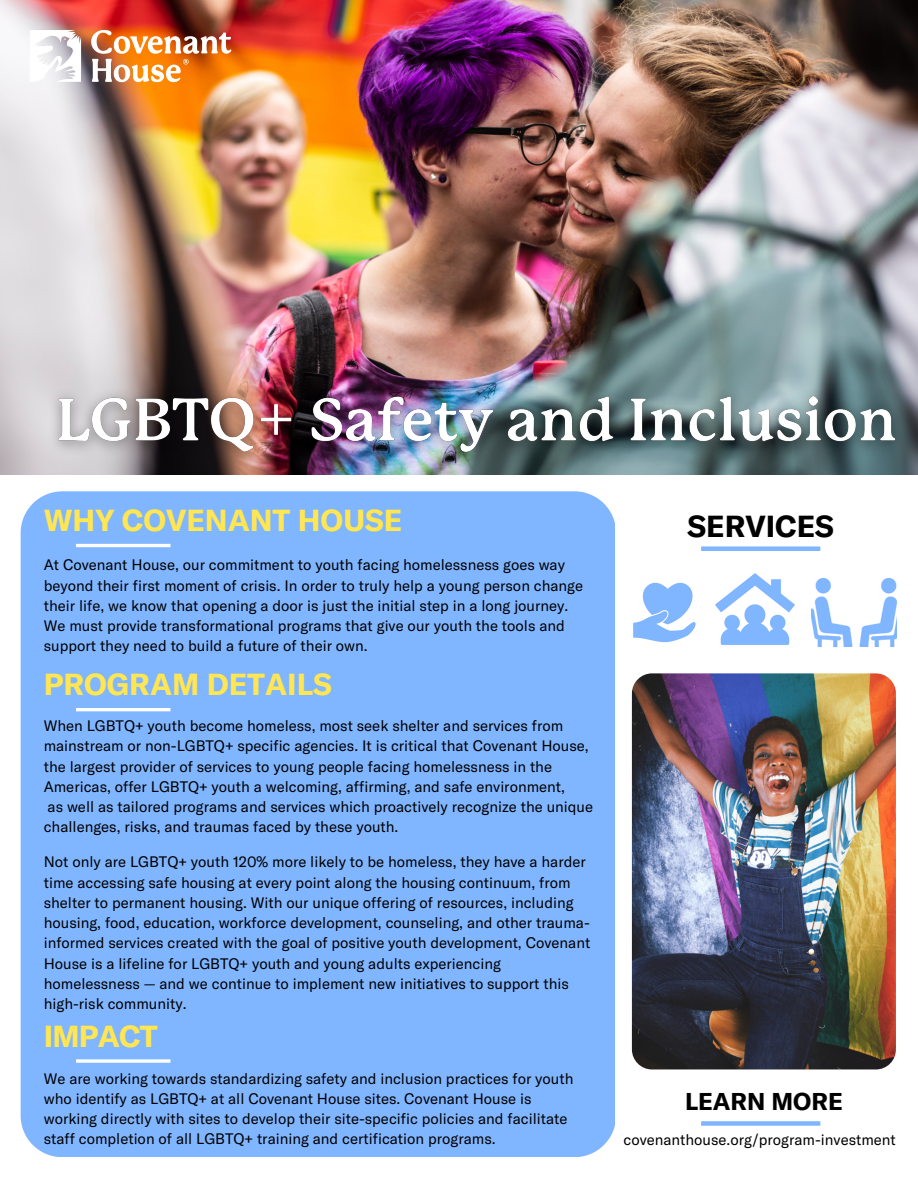
<style>
.page{position:relative;width:918px;height:1188px;background:#fff}
.page>*{position:absolute;margin:0;border:0;box-sizing:border-box;transform-origin:0 0}
.t1{font:700 30px "GT America";color:#ffe652}
.t2{font:700 30px "GT America";color:#000}
.t3{font:700 24px "GT America";color:#000}
.t4{font:15px/20.2px "GT America";color:#000}
</style>
<div class="page">
<img style="left:0;top:0;width:918px;height:475px">
<div style="left:21px;top:491px;width:594px;height:666px;background:#80b5ff"></div>
<img style="left:633px;top:582px;width:63px;height:61px">
<img style="left:812px;top:579px;width:84px;height:67px">
<img style="left:715px;top:573px;width:80px;height:72px">
<div style="left:701px;top:546px;width:119px;height:5px;background:#80b5ff"></div>
<img style="left:632px;top:673px;width:264px;height:396px;border-radius:20px">
<div style="left:701px;top:1121px;width:119px;height:5px;background:#80b5ff"></div>
<img style="left:36px;top:377px;width:880px;height:98px">
<hr style="left:76px;top:544px;width:94px;height:3px;background:#fff">
<hr style="left:76px;top:708px;width:94px;height:3px;background:#fff">
<svg style="left:76px;top:1059px;width:94px;height:4px"></svg>
<img style="left:9px;top:10px;width:243px;height:92px">
<h1 class="t1" style="left:44px;top:501px;width:360px">WHY COVENANT HOUSE</h1>
<p class="t4" style="left:44px;top:554px;width:541px">At Covenant House, our commitment to youth facing homelessness goes way beyond their first moment of crisis. In order to truly help a young person change their life, we know that opening a door is just the initial step in a long journey.<br>We must provide transformational programs that give our youth the tools and support they need to build a future of their own.</p>
<h1 class="t1" style="left:44px;top:665px;width:290px">PROGRAM DETAILS</h1>
<p class="t4" style="left:44px;top:715px;width:551px">When LGBTQ+ youth become homeless, most seek shelter and services from mainstream or non-LGBTQ+ specific agencies. It is critical that Covenant House, the largest provider of services to young people facing homelessness in the Americas, offer LGBTQ+ youth a welcoming, affirming, and safe environment,<br>as well as tailored programs and services which proactively recognize the unique challenges, risks, and traumas faced by these youth.</p>
<p class="t4" style="left:44px;top:851px;width:548px">Not only are LGBTQ+ youth 120% more likely to be homeless, they have a harder time accessing safe housing at every point along the housing continuum, from shelter to permanent housing. With our unique offering of resources, including housing, food, education, workforce development, counseling, and other trauma&shy;informed services created with the goal of positive youth development, Covenant House is a lifeline for LGBTQ+ youth and young adults experiencing homelessness — and we continue to implement new initiatives to support this high-risk community.</p>
<h1 class="t1" style="left:44px;top:1017px;width:115px">IMPACT</h1>
<p class="t4" style="left:44px;top:1068px;width:531px">We are working towards standardizing safety and inclusion practices for youth who identify as LGBTQ+ at all Covenant House sites. Covenant House is working directly with sites to develop their site-specific policies and facilitate staff completion of all LGBTQ+ training and certification programs.</p>
<h1 class="t2" style="left:687px;top:507px;width:148px">SERVICES</h1>
<h2 class="t3" style="left:685px;top:1086px;width:159px">LEARN MORE</h2>
<p class="t4" style="left:623px;top:1128px;width:274px">covenanthouse.org/program-investment</p>
</div>
